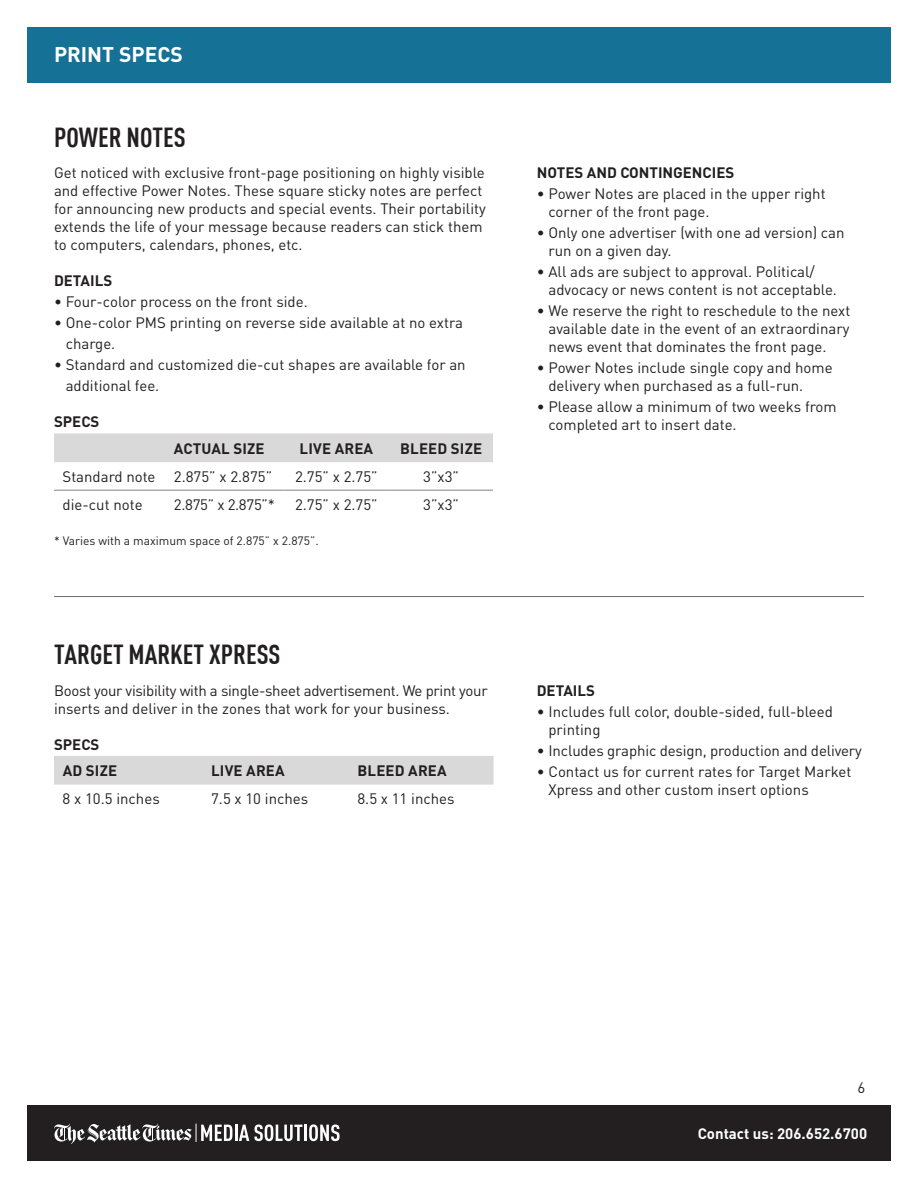
<style>
.page{position:relative;width:918px;height:1188px;background:#fff}
.page>*{position:absolute;margin:0;border:0;box-sizing:border-box;transform-origin:0 0}
.t1{font:700 27px "BELO DIN Condensed";color:#231f20}
.t2{font:700 21px "DIN Pro";color:#fff}
.t3{font:15px/18px "DIN Pro";color:#231f20}
.t4{font:15px/18px "DIN Pro";letter-spacing:-.02em;color:#231f20}
.t5{font:700 15px "DIN Pro";color:#231f20}
.t6{font:700 15px "DIN Pro";color:#fff}
.t7{font:12px "DIN Pro";color:#231f20}
</style>
<div class="page">
<div style="left:27px;top:1105px;width:864px;height:56px;background:#231f20"></div>
<div style="left:27px;top:27px;width:864px;height:56px;background:#157296"></div>
<hr style="left:304px;top:1125px;width:3px;height:16px;background:#fff">
<svg style="left:309px;top:1124px;width:31px;height:17px"></svg>
<svg style="left:54px;top:1124px;width:248px;height:20px"></svg>
<div style="left:54px;top:433px;width:439px;height:29px;background:#d8d9d8"></div>
<hr style="left:54px;top:490px;width:111px;height:1px;background:#808285">
<hr style="left:165px;top:490px;width:119px;height:1px;background:#808285">
<hr style="left:284px;top:490px;width:105px;height:1px;background:#808285">
<hr style="left:389px;top:490px;width:104px;height:1px;background:#808285">
<hr style="left:54px;top:596px;width:810px;height:1px;background:#6c6d70">
<div style="left:54px;top:756px;width:440px;height:29px;background:#d8d9d8"></div>
<p class="t2" style="left:54px;top:41px;width:130px">PRINT SPECS</p>
<p class="t1" style="left:54px;top:121px;width:133px">POWER NOTES</p>
<p class="t3" style="left:54px;top:163px;width:433px">Get noticed with exclusive front-page positioning on highly visible and effective Power Notes. These square sticky notes are perfect for announcing new products and special events. Their portability extends the life of your message because readers can stick them to computers, calendars, phones, etc.</p>
<p class="t5" style="left:54px;top:271px;width:60px">DETAILS</p>
<p class="t3" style="left:54px;top:292px;width:255px">• Four-color process on the front side.</p>
<p class="t3" style="left:66px;top:312px;width:399px;line-height:21px;text-indent:-12px">• One-color PMS printing on reverse side available at no extra charge.</p>
<p class="t3" style="left:66px;top:354px;width:402px;line-height:21px;text-indent:-12px">• Standard and customized die-cut shapes are available for an additional fee.</p>
<p class="t5" style="left:54px;top:412px;width:47px">SPECS</p>
<p class="t5" style="left:174px;top:438px;width:92px">ACTUAL SIZE</p>
<p class="t5" style="left:300px;top:438px;width:75px">LIVE AREA</p>
<p class="t5" style="left:400px;top:438px;width:83px">BLEED SIZE</p>
<p class="t3" style="left:63px;top:466px;width:94px">Standard note</p>
<p class="t3" style="left:174px;top:466px;width:100px">2.875” x 2.875”</p>
<p class="t3" style="left:295px;top:466px;width:84px">2.75” x 2.75”</p>
<p class="t3" style="left:423px;top:466px;width:37px">3”x3”</p>
<p class="t3" style="left:63px;top:495px;width:81px">die-cut note</p>
<p class="t3" style="left:174px;top:495px;width:102px">2.875” x 2.875”*</p>
<p class="t3" style="left:295px;top:495px;width:84px">2.75” x 2.75”</p>
<p class="t3" style="left:423px;top:495px;width:37px">3”x3”</p>
<p class="t7" style="left:54px;top:533px;width:266px">* Varies with a maximum space of 2.875” x 2.875”.</p>
<p class="t1" style="left:54px;top:638px;width:228px">TARGET MARKET XPRESS</p>
<p class="t4" style="left:54px;top:681px;width:435px">Boost your visibility with a single-sheet advertisement. We print your inserts and deliver in the zones that work for your business.</p>
<p class="t5" style="left:54px;top:734px;width:47px">SPECS</p>
<p class="t5" style="left:63px;top:760px;width:56px">AD SIZE</p>
<p class="t5" style="left:211px;top:760px;width:75px">LIVE AREA</p>
<p class="t5" style="left:358px;top:760px;width:91px">BLEED AREA</p>
<p class="t3" style="left:63px;top:789px;width:99px">8 x 10.5 inches</p>
<p class="t3" style="left:211px;top:789px;width:99px">7.5 x 10 inches</p>
<p class="t3" style="left:357px;top:789px;width:99px">8.5 x 11 inches</p>
<p class="t5" style="left:537px;top:163px;width:199px">NOTES AND CONTINGENCIES</p>
<p class="t3" style="left:548px;top:184px;width:279px;text-indent:-12px">• Power Notes are placed in the upper right corner of the front page.</p>
<p class="t3" style="left:548px;top:223px;width:298px;text-indent:-12px">• Only one advertiser (with one ad version) can run on a given day.</p>
<p class="t3" style="left:548px;top:262px;width:290px;text-indent:-12px">• All ads are subject to approval. Political/ advocacy or news content is not acceptable.</p>
<p class="t3" style="left:548px;top:301px;width:303px;text-align:justify;text-indent:-12px">• We reserve the right to reschedule to the next available date in the event of an extraordinary news event that dominates the front page.</p>
<p class="t3" style="left:548px;top:358px;width:286px;text-indent:-12px">• Power Notes include single copy and home delivery when purchased as a full-run.</p>
<p class="t3" style="left:548px;top:397px;width:290px;text-indent:-12px">• Please allow a minimum of two weeks from completed art to insert date.</p>
<p class="t5" style="left:537px;top:680px;width:60px">DETAILS</p>
<p class="t3" style="left:548px;top:702px;width:286px;text-indent:-12px">• Includes full color, double-sided, full-bleed printing</p>
<p class="t3" style="left:537px;top:741px;width:327px">• Includes graphic design, production and delivery</p>
<p class="t3" style="left:548px;top:762px;width:304px;text-indent:-12px">• Contact us for current rates for Target Market<br>Xpress and other custom insert options</p>
<p class="t3" style="left:858px;top:1078px;width:9px">6</p>
<p class="t6" style="left:698px;top:1123px;width:171px">Contact us: 206.652.6700</p>
</div>
